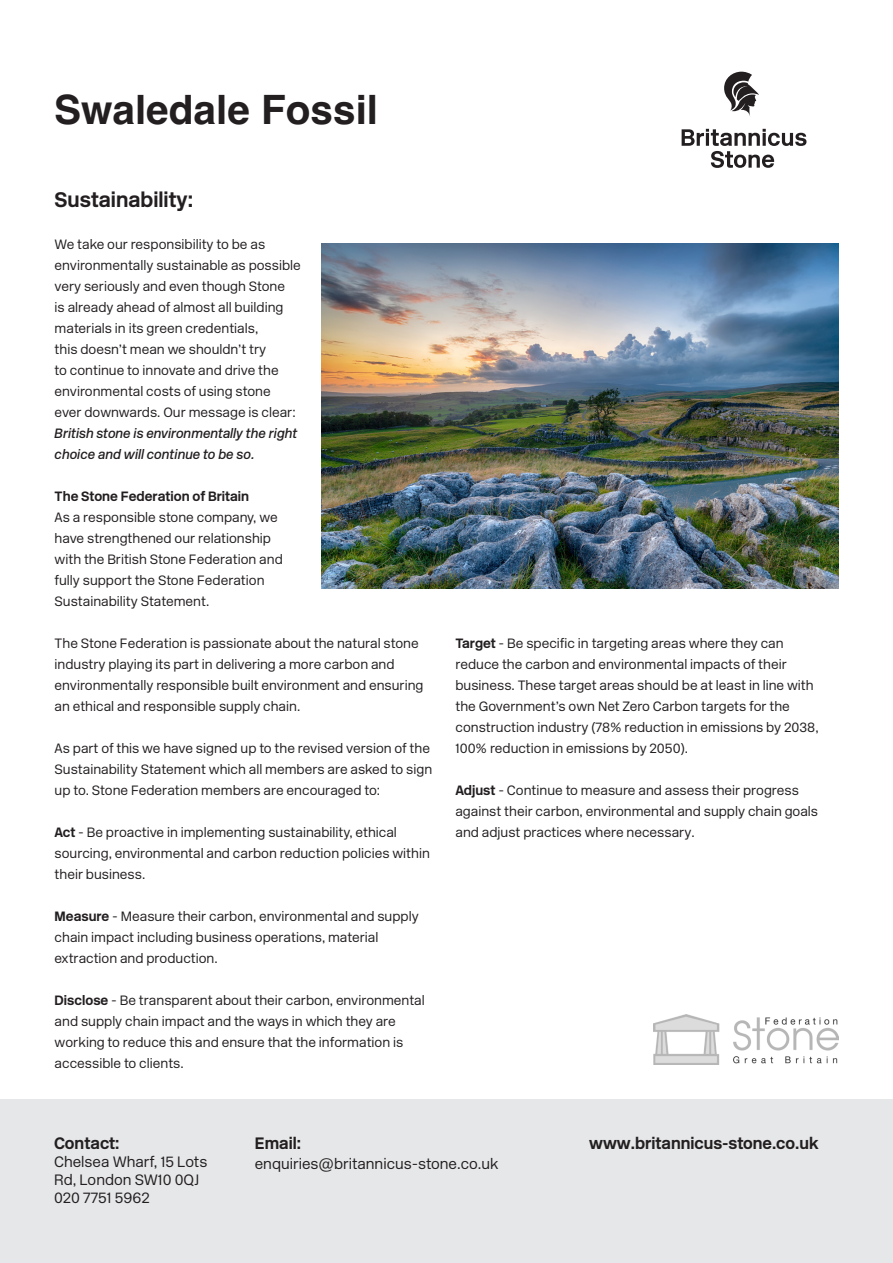
<style>
.page{position:relative;width:893px;height:1263px;background:#fff}
.page>*{position:absolute;margin:0;border:0;box-sizing:border-box;transform-origin:0 0}
.t1{font:700 40.5px "Helvetica";color:#231f20}
.t2{font:700 21px "New Rail Alphabet";color:#231f20}
.t3{font:700 16.5px "New Rail Alphabet";color:#231f20}
.t4{font:300 15px/18px "New Rail Alphabet";color:#231f20}
.t5{font:300 13.5px/21px "New Rail Alphabet";color:#231f20}
.t6{font:700 13.5px "New Rail Alphabet";color:#231f20}
.s1{font-weight:500;font-style:italic}
.s2{font-weight:700}
</style>
<div class="page">
<div style="left:0;top:1100px;width:892px;height:163px;background:#e6e7e9"></div>
<img style="left:322px;top:243px;width:517px;height:345px">
<img style="left:654px;top:1014px;width:185px;height:51px">
<svg style="left:682px;top:129px;width:124px;height:39px"></svg>
<svg style="left:724px;top:72px;width:35px;height:44px"></svg>
<p class="t1" style="left:54px;top:85px;width:326px">Swaledale Fossil</p>
<p class="t2" style="left:55px;top:185px;width:140px">Sustainability:</p>
<p class="t5" style="left:55px;top:233px;width:248px">We take our responsibility to be as environmentally sustainable as possible very seriously and even though Stone<br>is already ahead of almost all building materials in its green credentials,<br>this doesn’t mean we shouldn’t try<br>to continue to innovate and drive the environmental costs of using stone ever downwards. Our message is clear:<br><span class="s1">British stone is environmentally the right choice and will continue to be so.</span></p>
<p class="t6" style="left:55px;top:487px;width:196px">The Stone Federation of Britain</p>
<p class="t5" style="left:55px;top:506px;width:230px">As a responsible stone company, we have strengthened our relationship with the British Stone Federation and fully support the Stone Federation Sustainability Statement.</p>
<p class="t5" style="left:55px;top:632px;width:370px">The Stone Federation is passionate about the natural stone industry playing its part in delivering a more carbon and environmentally responsible built environment and ensuring an ethical and responsible supply chain.</p>
<p class="t5" style="left:55px;top:737px;width:379px">As part of this we have signed up to the revised version of the<br>Sustainability Statement which all members are asked to sign up to. Stone Federation members are encouraged to:</p>
<p class="t5" style="left:55px;top:821px;width:377px"><span class="s2">Act</span> - Be proactive in implementing sustainability, ethical sourcing, environmental and carbon reduction policies within their business.</p>
<p class="t5" style="left:55px;top:905px;width:366px"><span class="s2">Measure</span> - Measure their carbon, environmental and supply chain impact including business operations, material extraction and production.</p>
<p class="t5" style="left:55px;top:989px;width:372px"><span class="s2">Disclose</span> - Be transparent about their carbon, environmental and supply chain impact and the ways in which they are working to reduce this and ensure that the information is accessible to clients.</p>
<p class="t5" style="left:455px;top:632px;width:365px"><span class="s2">Target</span> - Be specific in targeting areas where they can reduce the carbon and environmental impacts of their business. These target areas should be at least in line with the Government’s own Net Zero Carbon targets for the construction industry (78% reduction in emissions by 2038, 100% reduction in emissions by 2050).</p>
<p class="t5" style="left:455px;top:779px;width:364px"><span class="s2">Adjust</span> - Continue to measure and assess their progress against their carbon, environmental and supply chain goals and adjust practices where necessary.</p>
<p class="t3" style="left:54px;top:1132px;width:67px">Contact:</p>
<p class="t4" style="left:54px;top:1153px;width:155px">Chelsea Wharf, 15 Lots<br>Rd, London SW10 0QJ</p>
<p class="t4" style="left:54px;top:1189px;width:97px">020 7751 5962</p>
<p class="t3" style="left:255px;top:1132px;width:48px">Email:</p>
<p class="t3" style="left:589px;top:1132px;width:231px">www.britannicus-stone.co.uk</p>
<p class="t4" style="left:255px;top:1154px;width:245px">enquiries@britannicus-stone.co.uk</p>
</div>
